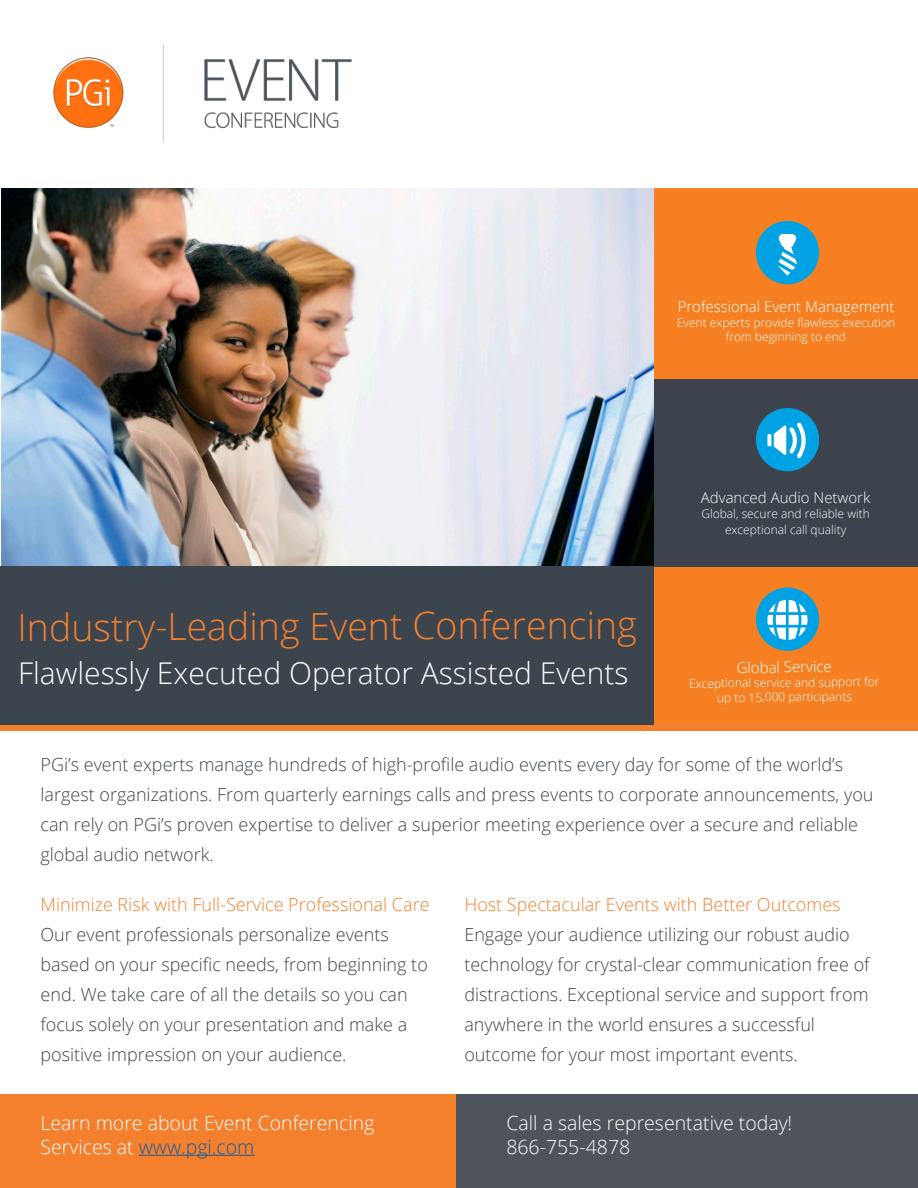
<style>
.page{position:relative;width:918px;height:1188px;background:#fff}
.page>*{position:absolute;margin:0;border:0;box-sizing:border-box;transform-origin:0 0}
.t1{font:300 37.5px "Open Sans";letter-spacing:-.005em;color:#f4802f}
.t2{font:300 30px "Open Sans";color:#fff}
.t3{font:300 19.5px "Open Sans";color:#fff}
.t4{font:300 19.5px "Open Sans";color:#175d9e}
.t5{font:300 18px/30px "Open Sans";color:#3c444e}
.t6{font:300 18px "Open Sans";color:#f4802f}
.t7{font:300 15px "Open Sans";color:#fff}
.t8{font:300 12px/16.2px "Open Sans";color:#fff;text-align:center}
.s1{color:#fff}
</style>
<div class="page">
<img style="left:53px;top:45px;width:299px;height:98px">
<div style="left:654px;top:188px;width:264px;height:543px;background:#f57f21"></div>
<img style="left:1px;top:188px;width:653px;height:379px">
<div style="left:756px;top:221px;width:63px;height:63px;background:#00a2e4;border-radius:50%"></div>
<div style="left:654px;top:380px;width:264px;height:187px;background:#3c434d"></div>
<div style="left:756px;top:408px;width:63px;height:63px;background:#00a2e4;border-radius:50%"></div>
<div style="left:756px;top:588px;width:63px;height:63px;background:#00a2e4;border-radius:50%"></div>
<div style="left:455px;top:1095px;width:463px;height:93px;background:#4f545c"></div>
<div style="left:0;top:1095px;width:455px;height:93px;background:#f4802e"></div>
<div style="left:0;top:725px;width:918px;height:6px;background:#f4802e"></div>
<div style="left:0;top:567px;width:654px;height:158px;background:#3c444e"></div>
<hr style="left:139px;top:1155px;width:116px;height:1px;background:#175d9e">
<svg style="left:767px;top:422px;width:39px;height:36px"></svg>
<svg style="left:767px;top:600px;width:41px;height:40px"></svg>
<div style="left:779px;top:234px;width:17px;height:13px;background:#fff;border-radius:5px"></div>
<svg style="left:778px;top:252px;width:19px;height:24px"></svg>
<p class="t7" style="left:678px;top:297px;width:218px">Professional Event Management</p>
<p class="t8" style="left:677px;top:314px;width:220px">Event experts provide flawless execution</p>
<p class="t8" style="left:726px;top:328px;width:122px">from beginning to end</p>
<p class="t1" style="left:18px;top:600px;width:621px">Industry-Leading Event Conferencing</p>
<p class="t2" style="left:18px;top:653px;width:612px">Flawlessly Executed Operator Assisted Events</p>
<p class="t7" style="left:701px;top:488px;width:171px">Advanced Audio Network</p>
<p class="t8" style="left:701px;top:505px;width:170px">Global, secure and reliable with exceptional call quality</p>
<p class="t7" style="left:736px;top:658px;width:97px;rotate:-1deg">Global Service</p>
<p class="t8" style="left:689px;top:674px;width:192px">Exceptional service and support for</p>
<p class="t8" style="left:717px;top:688px;width:137px">up to 15,000 participants</p>
<p class="t5" style="left:40px;top:749px;width:835px">PGi’s event experts manage hundreds of high-profile audio events every day for some of the world’s largest organizations. From quarterly earnings calls and press events to corporate announcements, you can rely on PGi’s proven expertise to deliver a superior meeting experience over a secure and reliable global audio network.</p>
<p class="t6" style="left:40px;top:892px;width:391px">Minimize Risk with Full-Service Professional Care</p>
<p class="t5" style="left:40px;top:919px;width:389px">Our event professionals personalize events based on your specific needs, from beginning to end. We take care of all the details so you can focus solely on your presentation and make a positive impression on your audience.</p>
<p class="t3" style="left:40px;top:1110px;width:335px">Learn more about Event Conferencing</p>
<p class="t4" style="left:40px;top:1133px;width:216px"><span class="s1">Services at</span> www.pgi.com</p>
<p class="t6" style="left:464px;top:892px;width:378px">Host Spectacular Events with Better Outcomes</p>
<p class="t5" style="left:464px;top:919px;width:387px">Engage your audience utilizing our robust audio</p>
<p class="t5" style="left:464px;top:949px;width:407px;text-align:justify">technology for crystal-clear communication free of distractions. Exceptional service and support from anywhere in the world ensures a successful</p>
<p class="t5" style="left:464px;top:1039px;width:335px">outcome for your most important events.</p>
<p class="t3" style="left:506px;top:1110px;width:287px">Call a sales representative today!</p>
<p class="t3" style="left:506px;top:1133px;width:125px">866-755-4878</p>
</div>
